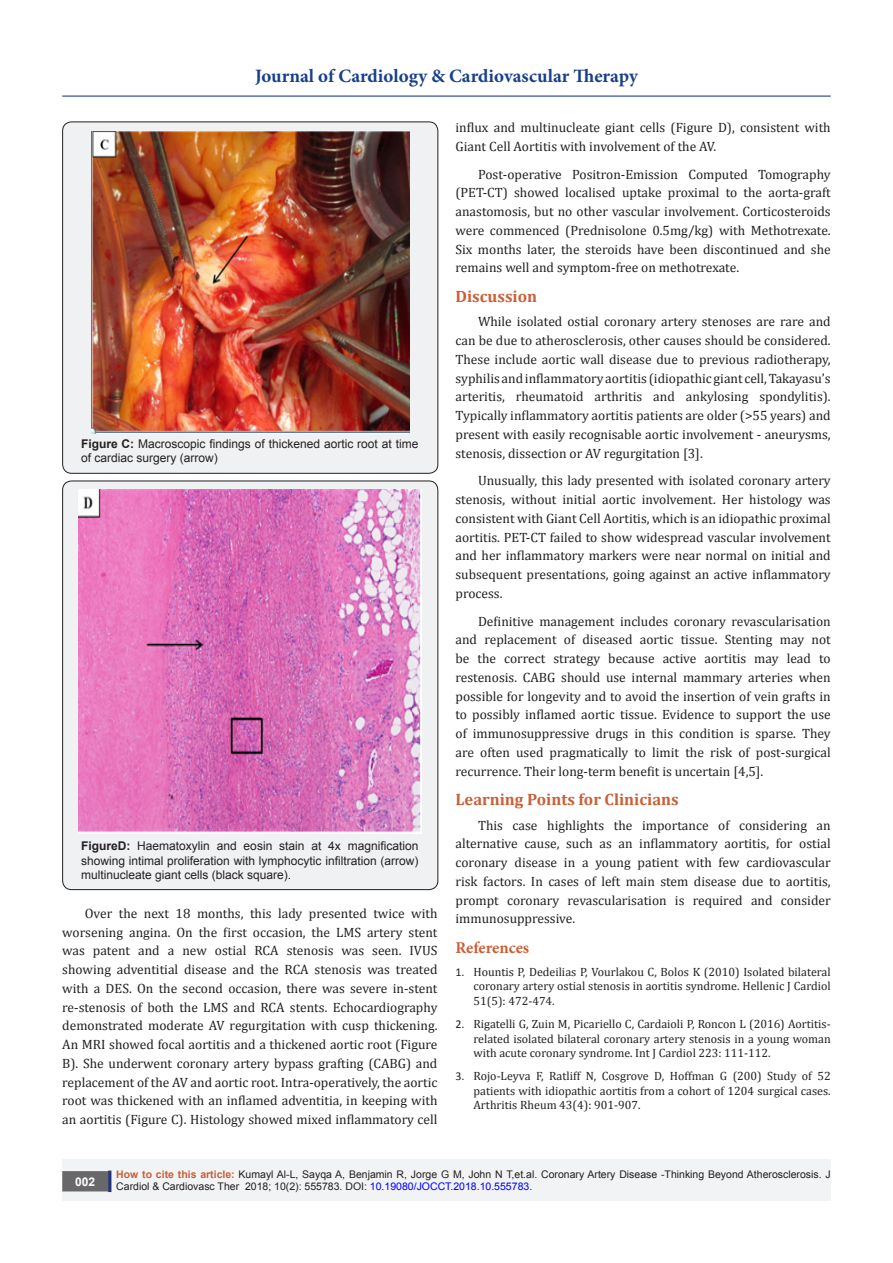
<style>
.page{position:relative;width:893px;height:1263px;background:#fff}
.page>*{position:absolute;margin:0;border:0;box-sizing:border-box;transform-origin:0 0}
.t1{font:700 18.9px "Minion Pro";color:#183f89}
.t2{font:700 16.5px "Cambria";color:#ca5f37}
.t3{font:700 16.5px "Minion Pro";letter-spacing:-.005em;color:#ca5f37}
.t4{font:13.5px/18.8px "Cambria";color:#231f20;text-align:justify}
.t5{font:12px/14.4px "Cambria";color:#231f20;text-align:justify}
.t6{font:12px/14.4px "Arial";color:#231f20}
.t7{font:700 12px "Arial";color:#fff}
.t8{font:10.5px/12.6px "Arial";color:#231f20}
.s1{font-weight:700}
.s2{font-family:"Calibri"}
.s3{font-weight:700;color:#ca5f37}
.s4{color:#00f}
</style>
<div class="page">
<hr style="left:62px;top:96px;width:769px;height:1px;background:#253f8e">
<div style="left:62px;top:1160px;width:769px;height:41px;background:#f2f3f4"></div>
<div style="left:63px;top:1172px;width:44px;height:19px;background:#68676a"></div>
<div style="left:62px;top:1171px;width:46px;height:20px;border:2px solid #68676a"></div>
<div style="left:108px;top:1170px;width:3px;height:22px;background:#253474;border:2px solid #253474"></div>
<div style="left:63px;top:122px;width:375px;height:351px;background:#f0f1f2;border-radius:9px"></div>
<div style="left:62px;top:122px;width:376px;height:352px;border:1px solid #231f20;border-radius:9px"></div>
<img style="left:91px;top:132px;width:318px;height:301px">
<div style="left:63px;top:481px;width:375px;height:409px;background:#f0f1f2;border-radius:9px"></div>
<img style="left:79px;top:490px;width:343px;height:343px">
<h1 class="t1" style="left:255px;top:63px;width:384px">Journal of Cardiology &amp; Cardiovascular Therapy</h1>
<p class="t6" style="left:81px;top:437px;width:339px"><span class="s1">Figure C:</span> Macroscopic findings of thickened aortic root at time of cardiac surgery (arrow)</p>
<p class="t6" style="left:81px;top:839px;width:339px;text-align:justify"><span class="s1">FigureD:</span> Haematoxylin and eosin stain at 4x magnification showing intimal proliferation with lymphocytic infiltration (arrow) multinucleate giant cells (black square).</p>
<p class="t4" style="left:62px;top:904px;width:377px;text-indent:22px">Over the next 18 months, this lady presented twice with worsening angina. On the first occasion, the LMS artery stent was patent and a new ostial RCA stenosis was seen. IVUS showing adventitial disease and the RCA stenosis was treated with a DES. On the second occasion, there was severe in-stent re-stenosis of both the LMS and RCA stents. Echocardiography demonstrated moderate AV regurgitation with cusp thickening.<br>An MRI showed focal aortitis and a thickened aortic root (Figure B). She underwent coronary artery bypass grafting (CABG) and replacement of the AV and aortic root. Intra-operatively, the aortic root was thickened with an inflamed adventitia, in keeping with an aortitis (Figure C). Histology showed mixed inflammatory cell</p>
<p class="t4" style="left:455px;top:118px;width:377px">influx and multinucleate giant cells (Figure D), consistent with<br>Giant Cell Aortitis with involvement of the AV.</p>
<p class="t4" style="left:455px;top:164px;width:377px;text-indent:22px">Post-operative Positron-Emission Computed Tomography (PET-CT) showed localised uptake proximal to the aorta-graft anastomosis, but no other vascular involvement. Corticosteroids were commenced (Prednisolone 0.5mg/kg) with Methotrexate.<br>Six months later, the steroids have been discontinued and she remains well and symptom-free on methotrexate.</p>
<p class="t2" style="left:455px;top:284px;width:83px">Discussion</p>
<p class="t4" style="left:455px;top:312px;width:377px;text-indent:22px">While isolated ostial coronary artery stenoses are rare and can be due to atherosclerosis, other causes should be considered.<br>These include aortic wall disease due to previous radiotherapy, syphilis and inflammatory aortitis (idiopathic giant cell, Takayasu’s arteritis, rheumatoid arthritis and ankylosing spondylitis).<br>Typically inflammatory aortitis patients are older (&gt;55 years) and present with easily recognisable aortic involvement - aneurysms, stenosis, dissection or AV regurgitation [3].</p>
<p class="t4" style="left:455px;top:471px;width:377px;text-indent:22px">Unusually, this lady presented with isolated coronary artery stenosis, without initial aortic involvement. Her histology was consistent with Giant Cell Aortitis, which is an idiopathic proximal aortitis. PET-CT failed to show widespread vascular involvement and her inflammatory markers were near normal on initial and subsequent presentations, going against an active inflammatory process.</p>
<p class="t4" style="left:455px;top:611px;width:377px;text-indent:22px">Definitive management includes coronary revascularisation and replacement of diseased aortic tissue. Stenting may not be the correct strategy because active aortitis may lead to restenosis. CABG should use internal mammary arteries when possible for longevity and to avoid the insertion of vein grafts in to possibly inflamed aortic tissue. Evidence to support the use of immunosuppressive drugs in this condition is sparse. They are often used pragmatically to limit the risk of post-surgical recurrence. Their long-term benefit is uncertain [4,5].</p>
<p class="t2" style="left:455px;top:787px;width:225px">Learning Points for Clinicians</p>
<p class="t4" style="left:455px;top:815px;width:377px;text-indent:22px">This case highlights the importance of considering an alternative cause, such as an inflammatory aortitis, for ostial coronary disease in a young patient with few cardiovascular risk factors. In cases of left main stem disease due to aortitis, prompt coronary revascularisation is required and consider immunosuppressive.</p>
<p class="t3" style="left:455px;top:936px;width:75px">References</p>
<p class="t5" style="left:473px;top:965px;width:359px;text-indent:-18px"><span class="s2">1.</span> Hountis P, Dedeilias P, Vourlakou C, Bolos K (2010) Isolated bilateral coronary artery ostial stenosis in aortitis syndrome. Hellenic J Cardiol 51(5): 472-474.</p>
<p class="t5" style="left:473px;top:1017px;width:359px;text-indent:-18px"><span class="s2">2.</span> Rigatelli G, Zuin M, Picariello C, Cardaioli P, Roncon L (2016) Aortitis&shy;related isolated bilateral coronary artery stenosis in a young woman with acute coronary syndrome. Int J Cardiol 223: 111-112.</p>
<p class="t5" style="left:473px;top:1069px;width:359px;text-indent:-18px"><span class="s2">3.</span> Rojo-Leyva F, Ratliff N, Cosgrove D, Hoffman G (200) Study of 52 patients with idiopathic aortitis from a cohort of 1204 surgical cases.<br>Arthritis Rheum 43(4): 901-907.</p>
<p class="t7" style="left:75px;top:1173px;width:22px">002</p>
<p class="t8" style="left:116px;top:1168px;width:716px"><span class="s3">How to cite this article:</span> Kumayl Al-L, Sayqa A, Benjamin R, Jorge G M, John N T,et.al. Coronary Artery Disease -Thinking Beyond Atherosclerosis. J<br>Cardiol &amp; Cardiovasc Ther 2018; 10(2): 555783. DOI: <span class="s4">10.19080/JOCCT.2018.10.555783.</span></p>
</div>
